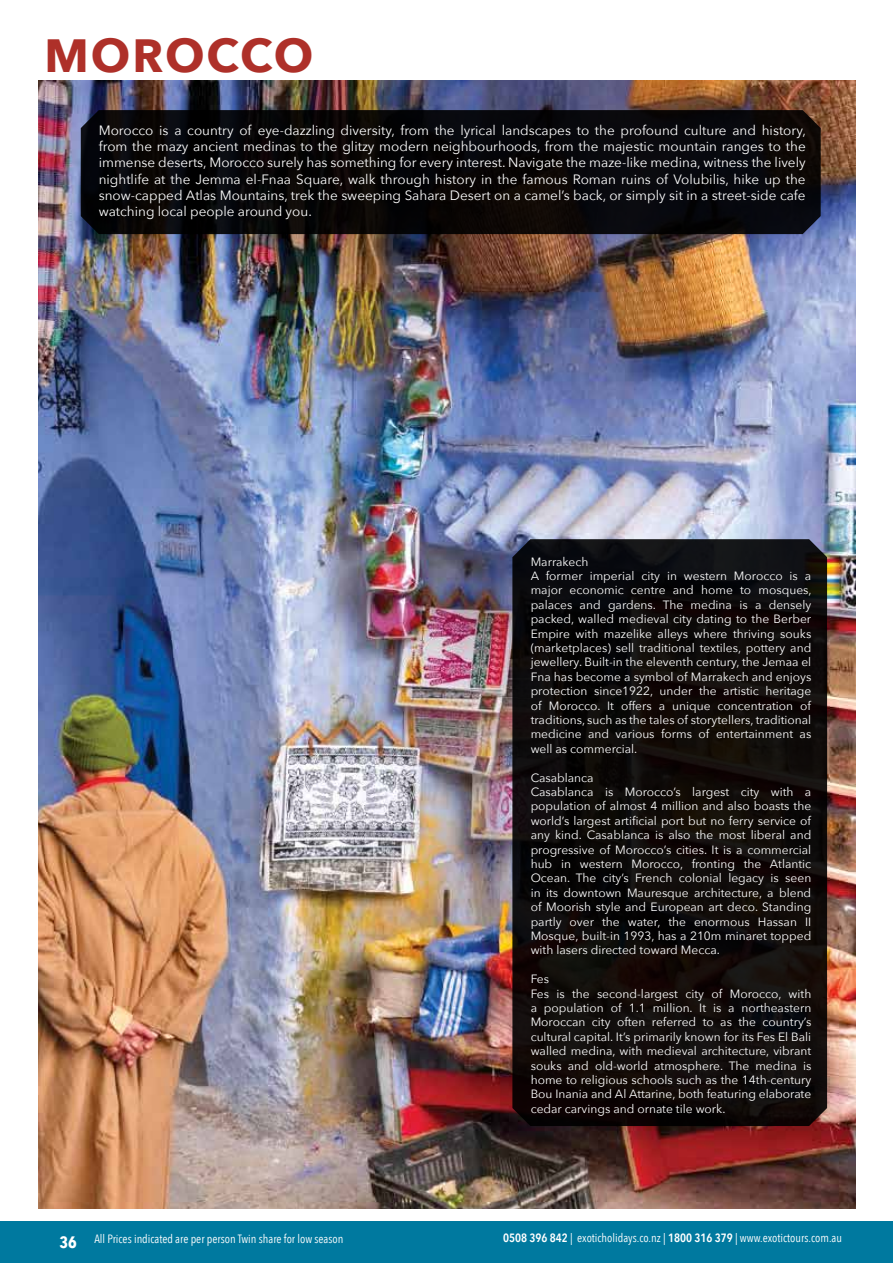
<style>
.page{position:relative;width:893px;height:1263px;background:#fff}
.page>*{position:absolute;margin:0;border:0;box-sizing:border-box;transform-origin:0 0}
.t1{font:700 46.5px "Avenir Next";letter-spacing:.04em;color:#ae3029}
.t2{font:700 16.5px "Avenir Next Condensed";color:#fff}
.t3{font:13.5px/16.2px "Avenir Next";color:#fff;text-align:justify}
.t4{font:12px/14.4px "Avenir Next";color:#fff}
.t5{font:12px "Avenir Next Condensed";color:#fff}
.s1{font-weight:600}
</style>
<div class="page">
<div style="left:0;top:1221px;width:893px;height:42px;background:#00799f"></div>
<img style="left:38px;top:81px;width:818px;height:1127px">
<svg style="left:81px;top:110px;width:740px;height:124px;fill:#080708"></svg>
<svg style="left:512px;top:539px;width:315px;height:587px;fill:#0f0b09"></svg>
<h1 class="t1" style="left:45px;top:15px;width:270px">MOROCCO</h1>
<p class="t3" style="left:99px;top:122px;width:709px">Morocco is a country of eye-dazzling diversity, from the lyrical landscapes to the profound culture and history, from the mazy ancient medinas to the glitzy modern neighbourhoods, from the majestic mountain ranges to the immense deserts, Morocco surely has something for every interest. Navigate the maze-like medina, witness the lively nightlife at the Jemma el-Fnaa Square, walk through history in the famous Roman ruins of Volubilis, hike up the snow-capped Atlas Mountains, trek the sweeping Sahara Desert on a camel’s back, or simply sit in a street-side cafe watching local people around you.</p>
<p class="t4" style="left:531px;top:554px;width:282px">Marrakech<br>A former imperial city in western Morocco is a major economic centre and home to mosques, palaces and gardens. The medina is a densely packed, walled medieval city dating to the Berber Empire with mazelike alleys where thriving souks (marketplaces) sell traditional textiles, pottery and jewellery. Built-in the eleventh century, the Jemaa el Fna has become a symbol of Marrakech and enjoys protection since1922, under the artistic heritage of Morocco. It offers a unique concentration of traditions, such as the tales of storytellers, traditional medicine and various forms of entertainment as well as commercial.</p>
<p class="t4" style="left:531px;top:770px;width:282px">Casablanca<br>Casablanca is Morocco’s largest city with a population of almost 4 million and also boasts the world’s largest artificial port but no ferry service of any kind. Casablanca is also the most liberal and progressive of Morocco’s cities. It is a commercial hub in western Morocco, fronting the Atlantic Ocean. The city’s French colonial legacy is seen in its downtown Mauresque architecture, a blend of Moorish style and European art deco. Standing partly over the water, the enormous Hassan II Mosque, built-in 1993, has a 210m minaret topped with lasers directed toward Mecca.</p>
<p class="t4" style="left:531px;top:971px;width:282px">Fes<br>Fes is the second-largest city of Morocco, with a population of 1.1 million. It is a northeastern Moroccan city often referred to as the country’s cultural capital. It’s primarily known for its Fes El Bali walled medina, with medieval architecture, vibrant souks and old-world atmosphere. The medina is home to religious schools such as the 14th-century Bou Inania and Al Attarine, both featuring elaborate cedar carvings and ornate tile work.</p>
<h2 class="t2" style="left:60px;top:1232px;width:19px">36</h2>
<p class="t5" style="left:503px;top:1228px;width:341px"><span class="s1">0508 396 842</span> | exoticholidays.co.nz | <span class="s1">1800 316 379</span> | www.exotictours.com.au</p>
<p class="t5" style="left:94px;top:1229px;width:251px">All Prices indicated are per person Twin share for low season</p>
</div>
